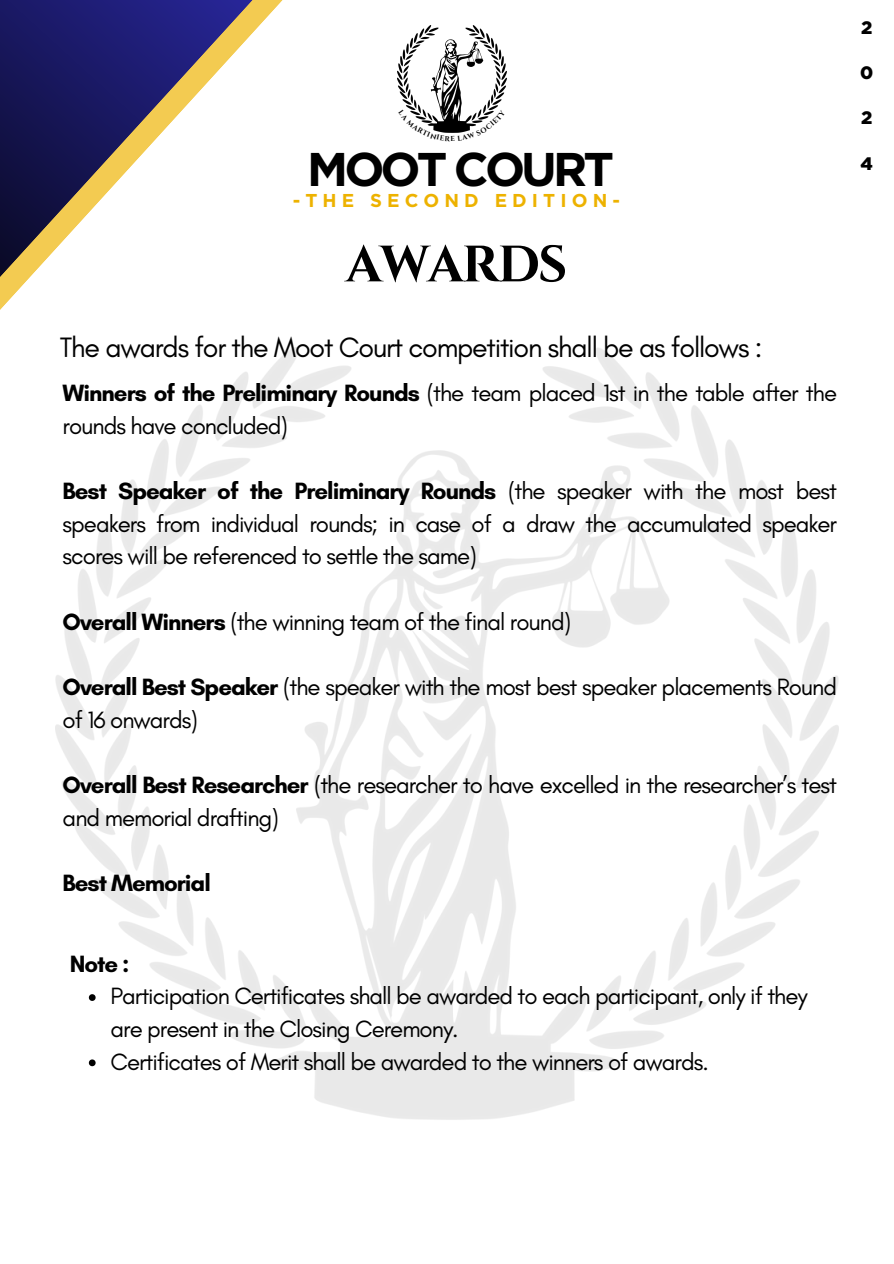
<style>
.page{position:relative;width:894px;height:1264px;background:#fff}
.page>*{position:absolute;margin:0;border:0;box-sizing:border-box;transform-origin:0 0}
.t1{font:700 51px "Cinzel";letter-spacing:-.04em;color:#000}
.t2{font:700 47.25px "Gotham";letter-spacing:-.08em;color:#000}
.t3{font:28.5px "Glacial Indifference";letter-spacing:-.04em;color:#000}
.t4{font:24px/32.7px "Glacial Indifference";letter-spacing:-.04em;color:#000}
.t5{font:700 24px "Glacial Indifference";letter-spacing:-.04em;color:#000}
.t6{font:700 18.6px "Gotham";letter-spacing:.275em;color:#edb200}
.t7{font:900 18px "Gotham";color:#000}
.s1{font-weight:700}
</style>
<div class="page">
<img style="left:56px;top:348px;width:781px;height:772px">
<svg style="left:56px;top:348px;width:319px;height:32px"></svg>
<svg style="left:0;top:0;width:360px;height:363px"></svg>
<img style="left:397px;top:25px;width:109px;height:84px">
<svg style="left:89px;top:994px;width:7px;height:6px"></svg>
<svg style="left:89px;top:1059px;width:7px;height:7px"></svg>
<svg style="left:410px;top:109px;width:84px;height:24px"></svg>
<h1 class="t2" style="left:307px;top:141px;width:308px">MOOT COURT</h1>
<h5 class="t6" style="left:292px;top:189px;width:329px">-THE SECOND EDITION-</h5>
<h6 class="t1" style="left:345px;top:232px;width:223px">AWARDS</h6>
<p class="t3" style="left:60px;top:329px;width:704px">The awards for the Moot Court competition shall be as follows :</p>
<p class="t4" style="left:63px;top:376px;width:775px"><span class="s1">Winners of the Preliminary Rounds</span> (the team placed 1st in the table after the rounds have concluded)</p>
<p class="t4" style="left:63px;top:474px;width:775px;text-align:justify"><span class="s1">Best Speaker of the Preliminary Rounds</span> (the speaker with the most best speakers from individual rounds; in case of a draw the accumulated speaker scores will be referenced to settle the same)</p>
<p class="t4" style="left:63px;top:605px;width:510px"><span class="s1">Overall Winners</span> (the winning team of the final round)</p>
<p class="t4" style="left:63px;top:670px;width:775px"><span class="s1">Overall Best Speaker</span> (the speaker with the most best speaker placements Round of 16 onwards)</p>
<p class="t4" style="left:63px;top:768px;width:775px"><span class="s1">Overall Best Researcher</span> (the researcher to have excelled in the researcher’s test and memorial drafting)</p>
<p class="t5" style="left:63px;top:868px;width:150px">Best Memorial</p>
<p class="t7" style="left:860px;top:17px;width:13px">2</p>
<p class="t7" style="left:859px;top:62px;width:15px">0</p>
<p class="t7" style="left:860px;top:107px;width:13px">2</p>
<p class="t7" style="left:860px;top:152px;width:14px">4</p>
<p class="t5" style="left:70px;top:948px;width:61px">Note :</p>
<p class="t4" style="left:110px;top:979px;width:698px">Participation Certificates shall be awarded to each participant, only if they are present in the Closing Ceremony.<br>Certificates of Merit shall be awarded to the winners of awards.</p>
</div>
